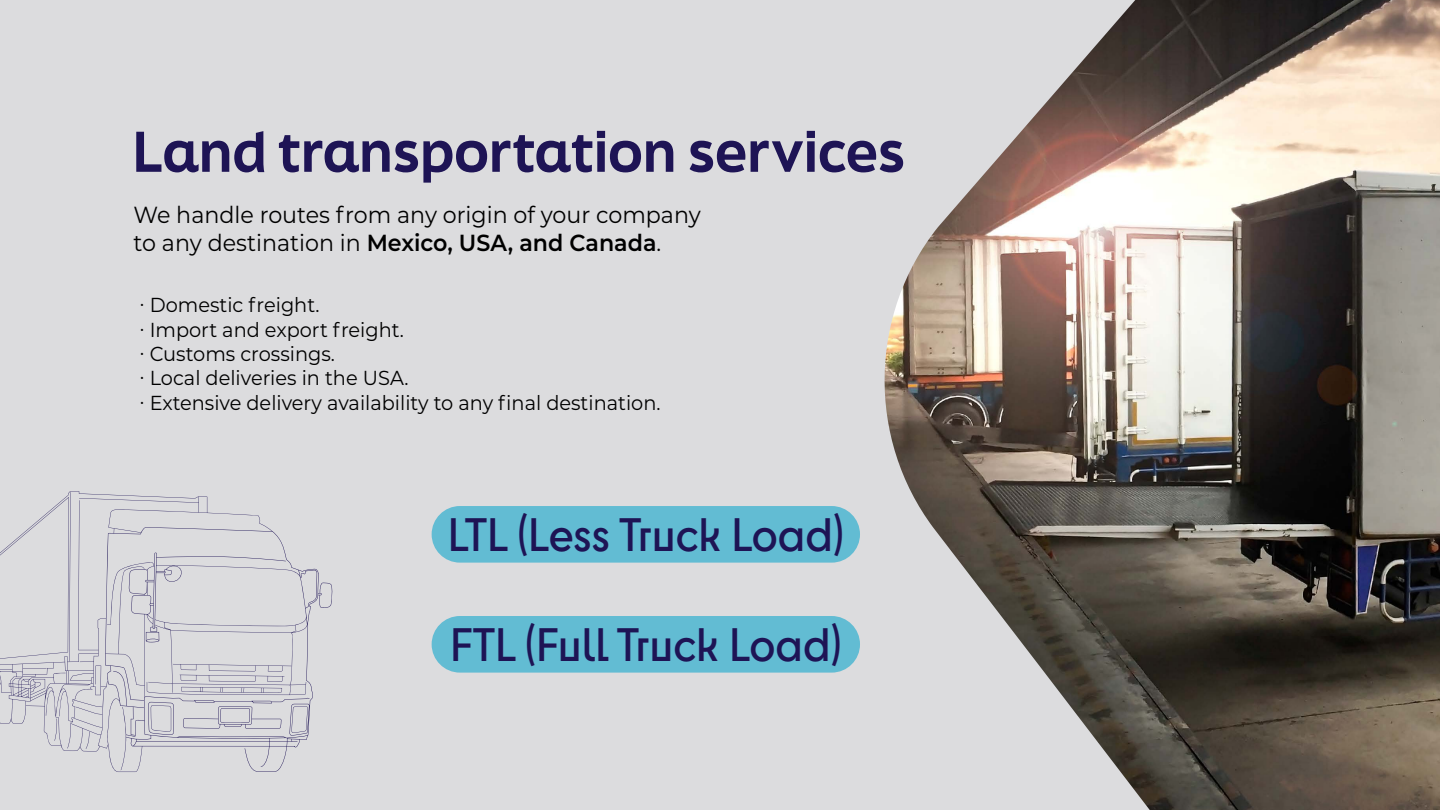
<style>
.page{position:relative;width:1440px;height:810px;background:#fff}
.page>*{position:absolute;margin:0;border:0;box-sizing:border-box;transform-origin:0 0}
.t1{font:800 54.15px "Final Six";color:#1e1455;scale:.96 1}
.t2{font:600 43.72px "Cy";color:#1e1455;scale:.96 1}
.t3{font:23.25px/27.9px "Montserrat";color:#000;scale:.96 1}
.t4{font:20.25px/24.3px "Montserrat";color:#000;scale:.96 1}
.s1{font-weight:600}
</style>
<div class="page">
<div style="left:0;top:0;width:1439px;height:810px;background:#dcdcde"></div>
<img style="left:884px;top:0;width:556px;height:810px">
<svg style="left:0;top:491px;width:333px;height:281px"></svg>
<div style="left:432px;top:616px;width:428px;height:57px;background:#62bcd3;border-radius:28px"></div>
<div style="left:432px;top:506px;width:428px;height:57px;background:#62bcd3;border-radius:28px"></div>
<h1 class="t1" style="left:132px;top:112px;width:807px">Land transportation services</h1>
<p class="t3" style="left:134px;top:200px;width:592px">We handle routes from any origin of your company to any destination in <span class="s1">Mexico, USA, and Canada</span>.</p>
<p class="t4" style="left:139px;top:292px;width:544px">· Domestic freight.<br>· Import and export freight.<br>· Customs crossings.<br>· Local deliveries in the USA.<br>· Extensive delivery availability to any final destination.</p>
<h2 class="t2" style="left:448px;top:502px;width:414px">LTL (Less Truck Load)</h2>
<h2 class="t2" style="left:450px;top:612px;width:409px">FTL (Full Truck Load)</h2>
</div>
